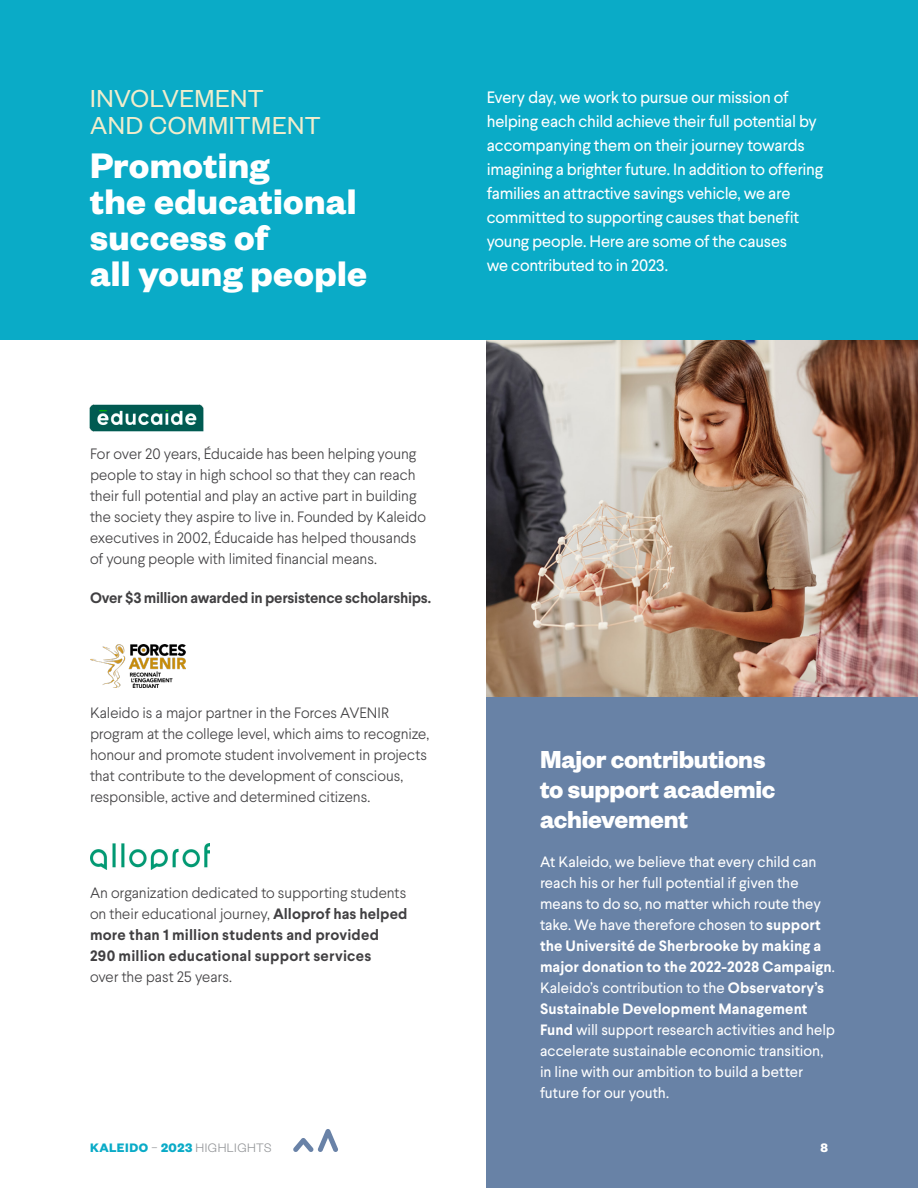
<style>
.page{position:relative;width:918px;height:1188px;background:#fff}
.page>*{position:absolute;margin:0;border:0;box-sizing:border-box;transform-origin:0 0}
.t1{font:700 39px/36px "Founders Grotesk";letter-spacing:.005em;color:#fff}
.t2{font:700 27px/30px "Founders Grotesk";letter-spacing:-.01em;color:#fff}
.t3{font:27px/27px "Founders Grotesk";letter-spacing:.02em;color:#f2edcc}
.Texte_intro{font:16.5px/24px "Larsseit";letter-spacing:-.015em;color:#fff}
.Texte_courant{font:300 15px/21px "Larsseit";letter-spacing:-.005em;color:#414042}
.Texte_courant-2{font:15px/21px "Larsseit";letter-spacing:-.005em;color:#fff}
.Texte_courant-3{font:700 15px "Larsseit";letter-spacing:-.015em;color:#414042}
.t4{font:700 13.5px "Founders Grotesk";letter-spacing:.04em;color:#0aabc7}
.t5{font:700 13.5px "Founders Grotesk";color:#fff}
.s1{font-weight:700}
.s2{font-weight:300;color:#939598}
</style>
<div class="page">
<img style="left:90px;top:405px;width:113px;height:27px">
<img style="left:90px;top:645px;width:96px;height:42px">
<img style="left:90px;top:844px;width:119px;height:25px">
<div style="left:486px;top:697px;width:432px;height:491px;background:#6882a6"></div>
<div style="left:0;top:0;width:918px;height:340px;background:#0aabc7"></div>
<img style="left:486px;top:340px;width:432px;height:357px">
<svg style="left:293px;top:1129px;width:45px;height:23px"></svg>
<h2 class="t3" style="left:90px;top:84px;width:232px">INVOLVEMENT<br>AND COMMITMENT</h2>
<h3 class="t1" style="left:90px;top:145px;width:279px">Promoting<br>the educational success of<br>all young people</h3>
<p class="Texte_intro" style="left:487px;top:85px;width:338px">Every day, we work to pursue our mission of helping each child achieve their full potential by accompanying them on their journey towards imagining a brighter future. In addition to offering families an attractive savings vehicle, we are committed to supporting causes that benefit young people. Here are some of the causes<br>we contributed to in 2023.</p>
<p class="Texte_courant" style="left:90px;top:443px;width:337px">For over 20 years, Éducaide has been helping young people to stay in high school so that they can reach their full potential and play an active part in building the society they aspire to live in. Founded by Kaleido executives in 2002, Éducaide has helped thousands of young people with limited financial means.</p>
<p class="Texte_courant-3" style="left:90px;top:588px;width:343px">Over $3 million awarded in persistence scholarships.</p>
<p class="Texte_courant" style="left:90px;top:702px;width:341px">Kaleido is a major partner in the Forces AVENIR program at the college level, which aims to recognize, honour and promote student involvement in projects that contribute to the development of conscious, responsible, active and determined citizens.</p>
<p class="Texte_courant" style="left:90px;top:882px;width:319px">An organization dedicated to supporting students on their educational journey, <span class="s1">Alloprof has helped more than 1 million students and provided 290 million educational support services<br></span>over the past 25 years.</p>
<h4 class="t2" style="left:540px;top:743px;width:237px">Major contributions to support academic achievement</h4>
<p class="Texte_courant-2" style="left:540px;top:851px;width:297px">At Kaleido, we believe that every child can reach his or her full potential if given the means to do so, no matter which route they take. We have therefore chosen to <span class="s1">support the Université de Sherbrooke by making a major donation to the 2022-2028 Campaign</span>.<br>Kaleido’s contribution to the <span class="s1">Observatory’s Sustainable Development Management Fund</span> will support research activities and help accelerate sustainable economic transition, in line with our ambition to build a better future for our youth.</p>
<h3 class="t4" style="left:90px;top:1139px;width:183px">KALEIDO <span class="s2">–</span> 2023 <span class="s2">HIGHLIGHTS</span></h3>
<h3 class="t5" style="left:820px;top:1139px;width:9px">8</h3>
</div>
